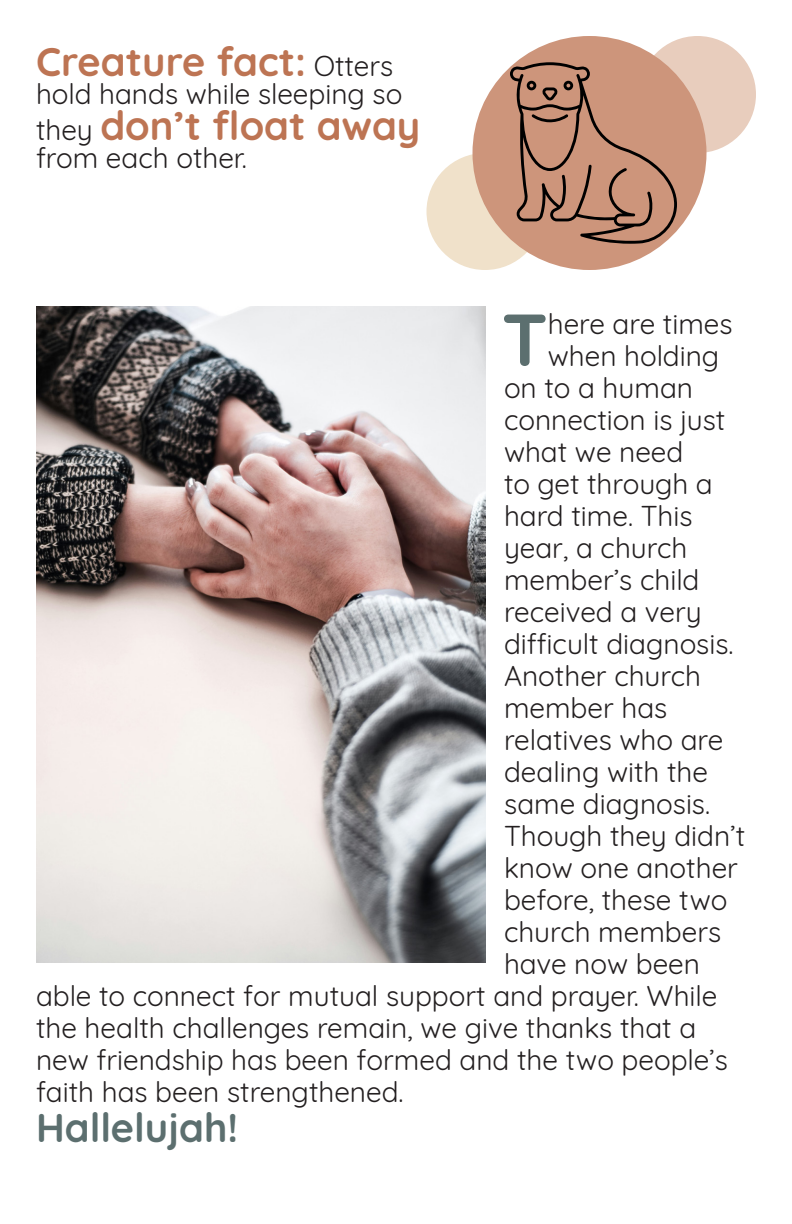
<style>
.page{position:relative;width:792px;height:1224px;background:#fff}
.page>*{position:absolute;margin:0;border:0;box-sizing:border-box;transform-origin:0 0}
.Body_2{font:700 73.6px "Quicksand";color:#5c6f6f}
.Body_2-2{font:700 40px "Quicksand";color:#bd7453}
.Body{font:700 40px "Quicksand";color:#5c6f6f}
.Body_2-3{font:28px "Quicksand";color:#231f20}
.s1{font-weight:400;font-size:28px;color:#231f20}
</style>
<div class="page">
<div style="left:426px;top:153px;width:118px;height:117px;background:#f0e1ca;border-radius:50%"></div>
<div style="left:639px;top:36px;width:117px;height:117px;background:#e8cdbd;border-radius:50%"></div>
<div style="left:472px;top:36px;width:234px;height:234px;background:#cd957b;border-radius:50%"></div>
<svg style="left:510px;top:62px;width:167px;height:182px"></svg>
<img style="left:36px;top:306px;width:450px;height:657px">
<p class="Body_2-2" style="left:36px;top:29px;width:359px">Creature fact: <span class="s1">Otters</span></p>
<p class="Body_2-3" style="left:36px;top:72px;width:368px">hold hands while sleeping so</p>
<p class="Body_2-2" style="left:36px;top:93px;width:386px"><span class="s1">they</span> don’t float away</p>
<p class="Body_2-3" style="left:36px;top:136px;width:212px">from each other.</p>
<p class="Body_2" style="left:502px;top:279px;width:48px">T</p>
<p class="Body_2-3" style="left:548px;top:302px;width:186px">here are times</p>
<p class="Body_2-3" style="left:548px;top:334px;width:173px">when holding</p>
<p class="Body_2-3" style="left:504px;top:366px;width:191px">on to a human</p>
<p class="Body_2-3" style="left:504px;top:398px;width:223px">connection is just</p>
<p class="Body_2-3" style="left:504px;top:430px;width:181px">what we need</p>
<p class="Body_2-3" style="left:504px;top:462px;width:210px">to get through a</p>
<p class="Body_2-3" style="left:504px;top:494px;width:190px">hard time. This</p>
<p class="Body_2-3" style="left:504px;top:526px;width:185px">year, a church</p>
<p class="Body_2-3" style="left:504px;top:558px;width:197px">member’s child</p>
<p class="Body_2-3" style="left:504px;top:590px;width:199px">received a very</p>
<p class="Body_2-3" style="left:504px;top:622px;width:231px">difficult diagnosis.</p>
<p class="Body_2-3" style="left:504px;top:654px;width:199px">Another church</p>
<p class="Body_2-3" style="left:504px;top:686px;width:165px">member has</p>
<p class="Body_2-3" style="left:504px;top:718px;width:221px">relatives who are</p>
<p class="Body_2-3" style="left:504px;top:750px;width:206px">dealing with the</p>
<p class="Body_2-3" style="left:504px;top:782px;width:208px">same diagnosis.</p>
<p class="Body_2-3" style="left:504px;top:814px;width:243px">Though they didn’t</p>
<p class="Body_2-3" style="left:504px;top:846px;width:236px">know one another</p>
<p class="Body_2-3" style="left:504px;top:878px;width:225px">before, these two</p>
<p class="Body_2-3" style="left:504px;top:910px;width:219px">church members</p>
<p class="Body_2-3" style="left:504px;top:942px;width:198px">have now been</p>
<p class="Body_2-3" style="left:36px;top:974px;width:683px">able to connect for mutual support and prayer. While</p>
<p class="Body_2-3" style="left:36px;top:1006px;width:662px">the health challenges remain, we give thanks that a</p>
<p class="Body_2-3" style="left:36px;top:1038px;width:693px">new friendship has been formed and the two people’s</p>
<p class="Body_2-3" style="left:36px;top:1070px;width:369px">faith has been strengthened.</p>
<p class="Body" style="left:36px;top:1095px;width:204px">Hallelujah!</p>
</div>
